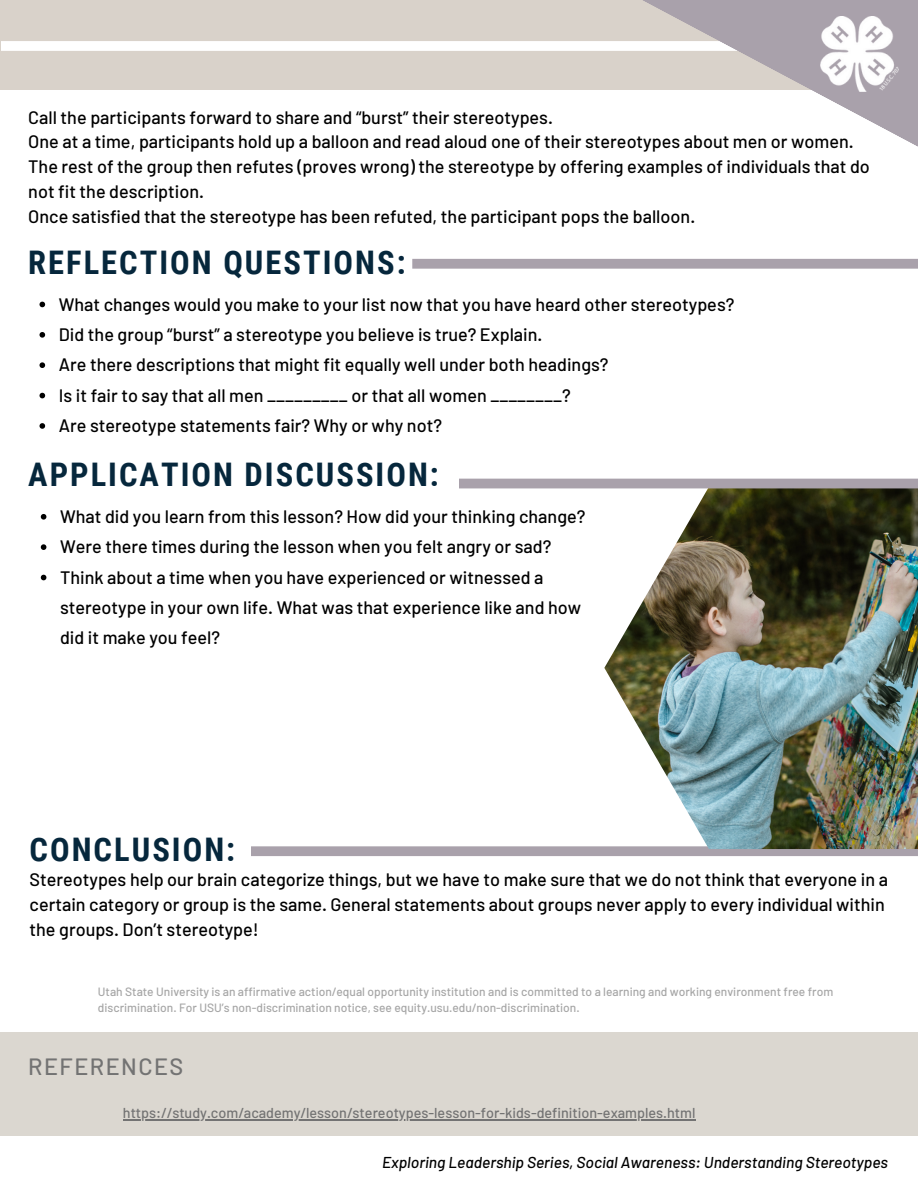
<style>
.page{position:relative;width:918px;height:1188px;background:#fff}
.page>*{position:absolute;margin:0;border:0;box-sizing:border-box;transform-origin:0 0}
.t1{font:700 32.55px "Roboto Condensed";letter-spacing:.06em;color:#06273c}
.t2{font:500 23.55px "Barlow";letter-spacing:.06em;color:#737373}
.t3{font:500 18px/30.3px "Barlow";color:#000}
.t4{font:italic 500 15.75px "Barlow";color:#000}
.t5{font:500 14.4px "Barlow";color:#737373}
.t6{font:500 12px/16px "Barlow";color:#a6a6a6}
</style>
<div class="page">
<div style="left:251px;top:846px;width:667px;height:10px;background:#a9a1ab"></div>
<img style="left:604px;top:488px;width:314px;height:361px">
<div style="left:0;top:0;width:918px;height:90px;background:#d9d2ca"></div>
<div style="left:1px;top:41px;width:464px;height:10px;background:#fff"></div>
<svg style="left:465px;top:0;width:453px;height:147px"></svg>
<div style="left:459px;top:479px;width:459px;height:9px;background:#a9a1ab"></div>
<div style="left:0;top:1032px;width:918px;height:104px;background:#dbd7d0"></div>
<img style="left:821px;top:16px;width:78px;height:76px">
<svg style="left:41px;top:514px;width:5px;height:6px"></svg>
<svg style="left:41px;top:544px;width:5px;height:6px"></svg>
<svg style="left:41px;top:575px;width:5px;height:5px"></svg>
<svg style="left:40px;top:302px;width:5px;height:5px"></svg>
<svg style="left:40px;top:332px;width:5px;height:6px"></svg>
<svg style="left:40px;top:362px;width:5px;height:6px"></svg>
<svg style="left:40px;top:393px;width:5px;height:5px"></svg>
<svg style="left:40px;top:423px;width:5px;height:6px"></svg>
<hr style="left:123px;top:1119px;width:572px;height:1px;background:#737373">
<svg style="left:412px;top:259px;width:506px;height:10px"></svg>
<p class="t3" style="left:28px;top:104px;width:843px;line-height:24.8px">Call the participants forward to share and “burst” their stereotypes.<br>One at a time, participants hold up a balloon and read aloud one of their stereotypes about men or women.<br>The rest of the group then refutes (proves wrong) the stereotype by offering examples of individuals that do not fit the description.<br>Once satisfied that the stereotype has been refuted, the participant pops the balloon.</p>
<h1 class="t1" style="left:28px;top:244px;width:379px">REFLECTION QUESTIONS:</h1>
<p class="t3" style="left:59px;top:288px;width:677px">What changes would you make to your list now that you have heard other stereotypes?<br>Did the group “burst” a stereotype you believe is true? Explain.<br>Are there descriptions that might fit equally well under both headings?<br>Is it fair to say that all men _________ or that all women ________?<br>Are stereotype statements fair? Why or why not?</p>
<h1 class="t1" style="left:28px;top:455px;width:412px">APPLICATION DISCUSSION:</h1>
<p class="t3" style="left:60px;top:501px;width:527px">What did you learn from this lesson? How did your thinking change?<br>Were there times during the lesson when you felt angry or sad?<br>Think about a time when you have experienced or witnessed a stereotype in your own life. What was that experience like and how did it make you feel?</p>
<h1 class="t1" style="left:30px;top:831px;width:207px">CONCLUSION:</h1>
<p class="t3" style="left:30px;top:867px;width:860px;line-height:24.8px">Stereotypes help our brain categorize things, but we have to make sure that we do not think that everyone in a certain category or group is the same. General statements about groups never apply to every individual within the groups. Don’t stereotype!</p>
<p class="t6" style="left:98px;top:983px;width:737px">Utah State University is an affirmative action/equal opportunity institution and is committed to a learning and working environment free from discrimination. For USU’s non-discrimination notice, see equity.usu.edu/non-discrimination.</p>
<h2 class="t2" style="left:28px;top:1051px;width:157px">REFERENCES</h2>
<p class="t5" style="left:123px;top:1104px;width:574px">https://study.com/academy/lesson/stereotypes-lesson-for-kids-definition-examples.html</p>
<p class="t4" style="left:382px;top:1152px;width:507px">Exploring Leadership Series, Social Awareness: Understanding Stereotypes</p>
</div>
